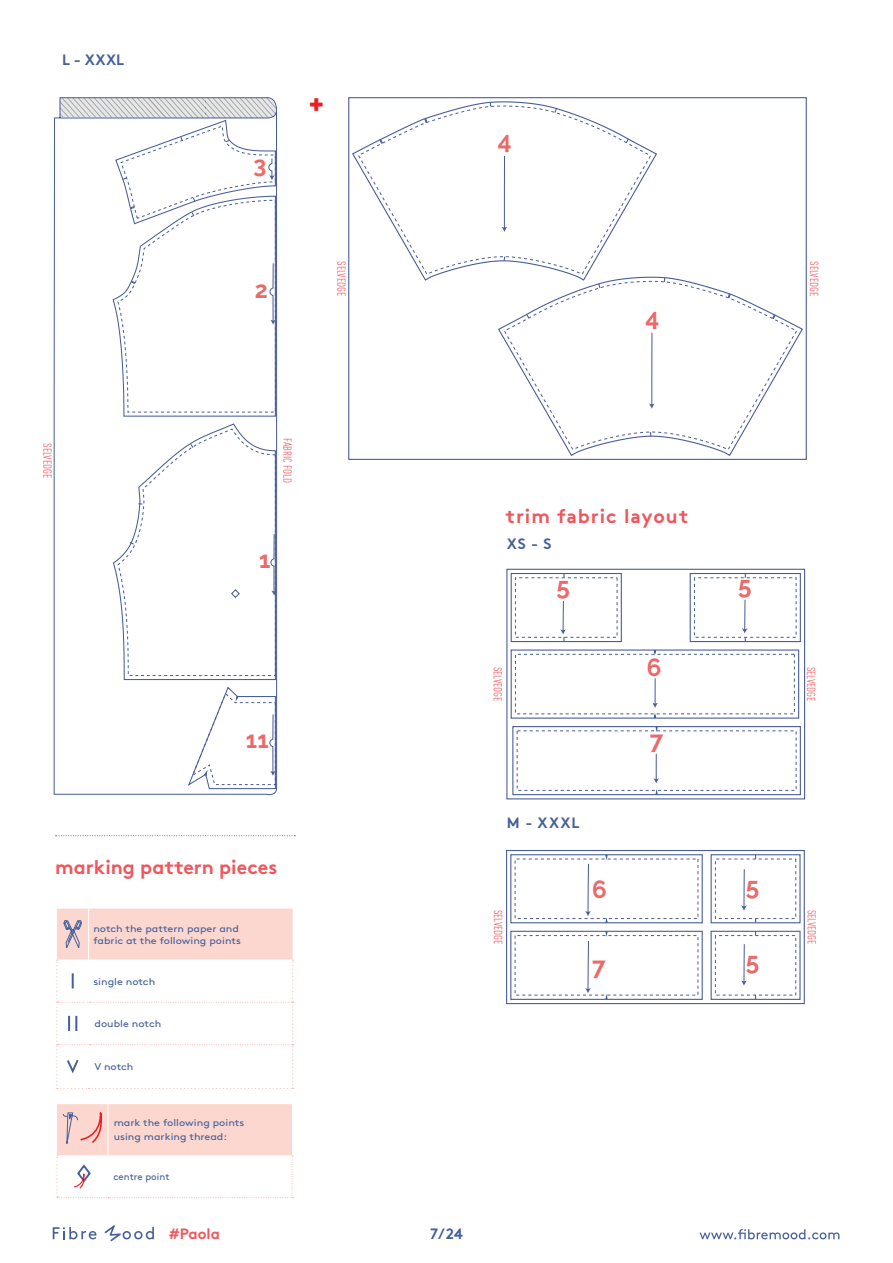
<style>
.page{position:relative;width:893px;height:1263px;background:#fff}
.page>*{position:absolute;margin:0;border:0;box-sizing:border-box;transform-origin:0 0}
.t1{font:800 27px "DIN Next LT Pro";color:#ed1d24}
.t2{font:700 24.75px "Raleway";color:#ec6969}
.t3{font:700 23.55px "Raleway";color:#ec6969}
.t4{font:700 19.5px "Brown";letter-spacing:.01em;color:#f0565d}
.t5{font:700 19.5px "Brown";letter-spacing:.05em;color:#f0565d}
.t6{font:700 15px "Brown";letter-spacing:.035em;color:#456099}
.t7{font:700 15px "Brown";color:#f0565d}
.t8{font:300 condensed 12px "DIN Next LT Pro";color:#f0565d}
.t9{font:9.75px/12px "Brown";color:#456099;scale:1.11 1}
.t10{font:9.75px "Brown";color:#456099}
</style>
<div class="page">
<svg style="left:699px;top:1229px;width:140px;height:10px"></svg>
<svg style="left:53px;top:1227px;width:44px;height:12px"></svg>
<svg style="left:104px;top:1225px;width:50px;height:16px"></svg>
<svg style="left:503px;top:280px;width:295px;height:171px"></svg>
<svg style="left:352px;top:101px;width:306px;height:180px"></svg>
<svg style="left:357px;top:105px;width:295px;height:171px"></svg>
<svg style="left:53px;top:97px;width:224px;height:699px"></svg>
<svg style="left:112px;top:423px;width:165px;height:367px"></svg>
<svg style="left:56px;top:835px;width:239px;height:1px"></svg>
<svg style="left:56px;top:909px;width:238px;height:180px"></svg>
<svg style="left:56px;top:1104px;width:237px;height:94px"></svg>
<svg style="left:510px;top:573px;width:112px;height:70px"></svg>
<svg style="left:689px;top:573px;width:112px;height:70px"></svg>
<svg style="left:510px;top:649px;width:290px;height:70px"></svg>
<svg style="left:512px;top:726px;width:289px;height:70px"></svg>
<div style="left:506px;top:569px;width:299px;height:230px;border:1px solid #475b97"></div>
<svg style="left:710px;top:854px;width:91px;height:70px"></svg>
<svg style="left:710px;top:930px;width:91px;height:70px"></svg>
<svg style="left:510px;top:854px;width:193px;height:70px"></svg>
<svg style="left:510px;top:930px;width:193px;height:70px"></svg>
<div style="left:506px;top:850px;width:299px;height:154px;border:1px solid #475b97"></div>
<h3 class="t6" style="left:62px;top:47px;width:64px">L - XXXL</h3>
<h3 class="t3" style="left:253px;top:151px;width:14px">3</h3>
<h3 class="t3" style="left:255px;top:276px;width:15px">2</h3>
<h1 class="t1" style="left:309px;top:87px;width:17px">+</h1>
<h2 class="t2" style="left:498px;top:127px;width:15px">4</h2>
<p class="t8" style="left:348px;top:261px;width:37px;rotate:90deg">SELVEDGE</p>
<p class="t8" style="left:821px;top:261px;width:37px;rotate:90deg">SELVEDGE</p>
<h2 class="t2" style="left:645px;top:303px;width:15px">4</h2>
<p class="t8" style="left:54px;top:443px;width:37px;rotate:90deg">SELVEDGE</p>
<p class="t8" style="left:294px;top:438px;width:47px;rotate:90deg">FABRIC FOLD</p>
<h3 class="t3" style="left:259px;top:546px;width:13px">1</h3>
<h3 class="t3" style="left:246px;top:726px;width:24px">11</h3>
<h3 class="t4" style="left:55px;top:852px;width:224px">marking pattern pieces</h3>
<p class="t9" style="left:93px;top:921px;width:135px">notch the pattern paper and fabric at the following points</p>
<p class="t9" style="left:93px;top:974px;width:57px">single notch</p>
<p class="t9" style="left:95px;top:1017px;width:62px">double notch</p>
<p class="t9" style="left:95px;top:1060px;width:37px">V notch</p>
<p class="t9" style="left:114px;top:1115px;width:119px;line-height:13.8px">mark the following points using marking thread:</p>
<p class="t10" style="left:113px;top:1169px;width:58px">centre point</p>
<h3 class="t5" style="left:505px;top:500px;width:185px">trim fabric layout</h3>
<h3 class="t6" style="left:507px;top:531px;width:46px">XS - S</h3>
<p class="t8" style="left:504px;top:666px;width:37px;rotate:90deg">SELVEDGE</p>
<h2 class="t2" style="left:556px;top:572px;width:15px">5</h2>
<h2 class="t2" style="left:738px;top:571px;width:15px">5</h2>
<h2 class="t2" style="left:647px;top:653px;width:16px">6</h2>
<h2 class="t2" style="left:650px;top:726px;width:15px">7</h2>
<h3 class="t6" style="left:507px;top:810px;width:74px">M - XXXL</h3>
<p class="t8" style="left:505px;top:909px;width:37px;rotate:90deg">SELVEDGE</p>
<h2 class="t2" style="left:592px;top:875px;width:16px">6</h2>
<h2 class="t2" style="left:592px;top:952px;width:15px">7</h2>
<h2 class="t2" style="left:746px;top:872px;width:15px">5</h2>
<h2 class="t2" style="left:746px;top:947px;width:15px">5</h2>
<p class="t8" style="left:818px;top:666px;width:37px;rotate:90deg">SELVEDGE</p>
<p class="t8" style="left:818px;top:909px;width:37px;rotate:90deg">SELVEDGE</p>
<h3 class="t7" style="left:169px;top:1222px;width:53px">#Paola</h3>
<h3 class="t6" style="left:430px;top:1221px;width:34px">7/24</h3>
</div>
